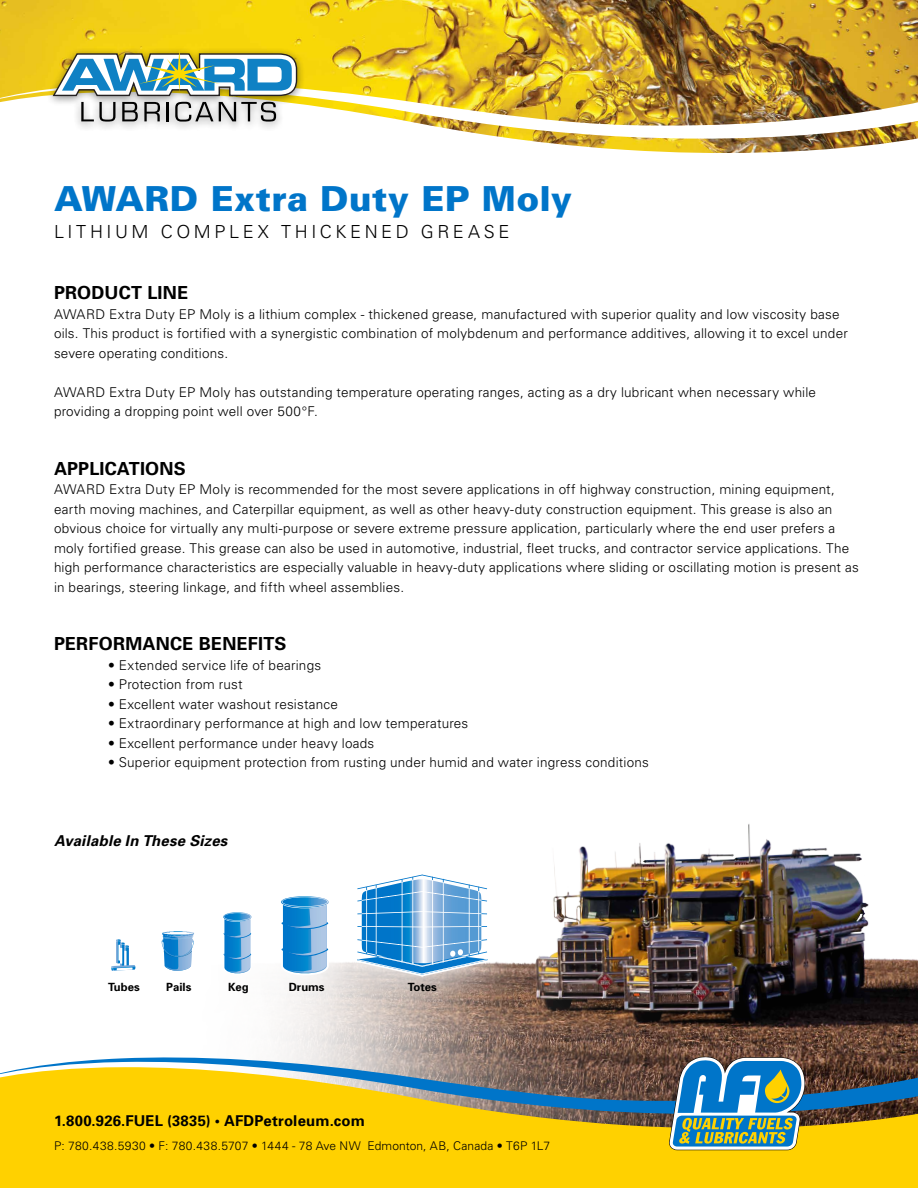
<style>
.page{position:relative;width:918px;height:1188px;background:#fff}
.page>*{position:absolute;margin:0;border:0;box-sizing:border-box;transform-origin:0 0}
.t1{font:900 34.5px "Univers";letter-spacing:.01em;color:#0075c9}
.t2{font:700 18px "Univers";letter-spacing:.01em;color:#000}
.t3{font:300 18px "Univers";letter-spacing:.2em;color:#000}
.t4{font:italic 700 15px "Univers";letter-spacing:.015em;color:#000}
.t5{font:700 14.85px "Univers";letter-spacing:.01em;color:#000}
.t6{font:300 13.5px/19.5px "Univers";letter-spacing:.015em;color:#000}
.t7{font:300 12px "Univers";letter-spacing:.015em;color:#000}
.t8{font:700 11.25px "Univers";color:#000}
</style>
<div class="page">
<img style="left:0;top:0;width:918px;height:80px">
<img style="left:578px;top:146px;width:283px;height:7px">
<img style="left:0;top:80px;width:918px;height:66px">
<div style="left:46px;top:45px;width:259px;height:87px;background:#000;opacity:.45"></div>
<svg style="left:53px;top:49px;width:244px;height:73px"></svg>
<img style="left:279px;top:824px;width:639px;height:231px">
<svg style="left:279px;top:835px;width:248px;height:194px"></svg>
<svg style="left:355px;top:873px;width:135px;height:104px"></svg>
<svg style="left:175px;top:939px;width:19px;height:32px"></svg>
<svg style="left:279px;top:894px;width:52px;height:82px"></svg>
<svg style="left:223px;top:912px;width:29px;height:62px;background:#5ba6da"></svg>
<img style="left:175px;top:931px;width:19px;height:8px">
<svg style="left:111px;top:939px;width:25px;height:32px"></svg>
<div style="left:0;top:1122px;width:918px;height:66px;background:#ffd100"></div>
<svg style="left:0;top:1055px;width:918px;height:67px;background:#a99d50"></svg>
<svg style="left:669px;top:1057px;width:136px;height:93px"></svg>
<h1 class="t1" style="left:54px;top:177px;width:520px">AWARD Extra Duty EP Moly</h1>
<h2 class="t3" style="left:54px;top:220px;width:457px">LITHIUM COMPLEX THICKENED GREASE</h2>
<h2 class="t2" style="left:54px;top:281px;width:136px">PRODUCT LINE</h2>
<p class="t6" style="left:54px;top:304px;width:795px">AWARD Extra Duty EP Moly is a lithium complex - thickened grease, manufactured with superior quality and low viscosity base oils. This product is fortified with a synergistic combination of molybdenum and performance additives, allowing it to excel under severe operating conditions.</p>
<p class="t6" style="left:54px;top:382px;width:764px">AWARD Extra Duty EP Moly has outstanding temperature operating ranges, acting as a dry lubricant when necessary while providing a dropping point well over 500°F.</p>
<h2 class="t2" style="left:54px;top:457px;width:133px">APPLICATIONS</h2>
<p class="t6" style="left:54px;top:479px;width:806px">AWARD Extra Duty EP Moly is recommended for the most severe applications in off highway construction, mining equipment, earth moving machines, and Caterpillar equipment, as well as other heavy-duty construction equipment. This grease is also an obvious choice for virtually any multi-purpose or severe extreme pressure application, particularly where the end user prefers a moly fortified grease. This grease can also be used in automotive, industrial, fleet trucks, and contractor service applications. The high performance characteristics are especially valuable in heavy-duty applications where sliding or oscillating motion is present as in bearings, steering linkage, and fifth wheel assemblies.</p>
<h2 class="t2" style="left:54px;top:632px;width:234px">PERFORMANCE BENEFITS</h2>
<p class="t6" style="left:108px;top:655px;width:215px">• Extended service life of bearings</p>
<p class="t6" style="left:108px;top:674px;width:136px">• Protection from rust</p>
<p class="t6" style="left:108px;top:694px;width:232px">• Excellent water washout resistance</p>
<p class="t6" style="left:108px;top:713px;width:362px">• Extraordinary performance at high and low temperatures</p>
<p class="t6" style="left:108px;top:733px;width:268px">• Excellent performance under heavy loads</p>
<p class="t6" style="left:108px;top:752px;width:542px">• Superior equipment protection from rusting under humid and water ingress conditions</p>
<p class="t4" style="left:54px;top:831px;width:175px">Available In These Sizes</p>
<p class="t8" style="left:289px;top:979px;width:37px">Drums</p>
<p class="t8" style="left:408px;top:979px;width:31px">Totes</p>
<p class="t8" style="left:108px;top:979px;width:27px">Jugs</p>
<p class="t8" style="left:108px;top:979px;width:33px">T bes</p>
<p class="t8" style="left:165px;top:979px;width:27px">Jugs</p>
<p class="t8" style="left:166px;top:979px;width:21px">Pail</p>
<p class="t8" style="left:224px;top:979px;width:27px">Pails</p>
<p class="t8" style="left:228px;top:979px;width:22px">Keg</p>
<p class="t8" style="left:285px;top:979px;width:22px">Keg</p>
<p class="t5" style="left:54px;top:1112px;width:312px">1.800.926.FUEL (3835) • AFDPetroleum.com</p>
<p class="t7" style="left:54px;top:1139px;width:498px">P: 780.438.5930 • F: 780.438.5707 • 1444 - 78 Ave NW Edmonton, AB, Canada • T6P 1L7</p>
</div>
